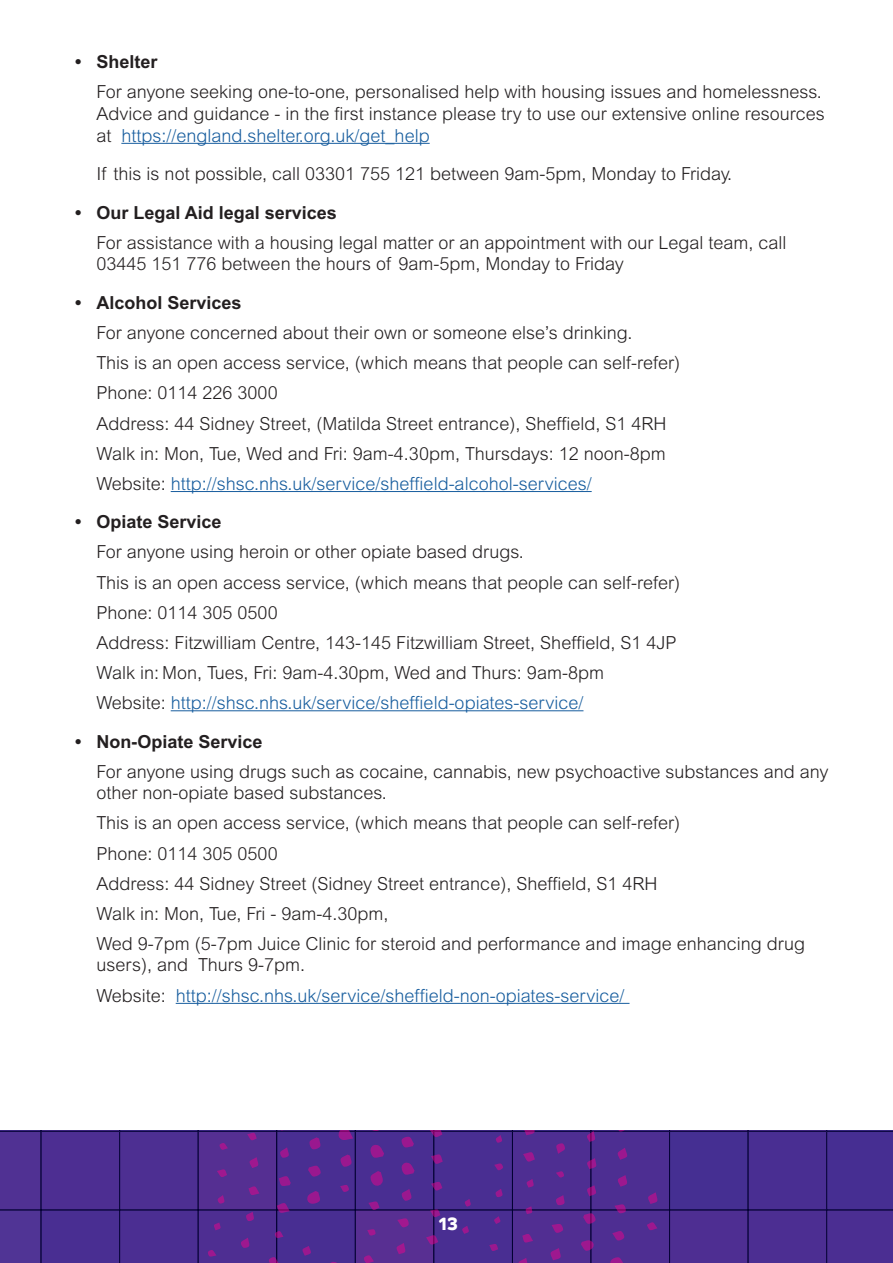
<style>
.page{position:relative;width:893px;height:1263px;background:#fff}
.page>*{position:absolute;margin:0;border:0;box-sizing:border-box;transform-origin:0 0}
.t1{font:300 18px/30.2px "Arial";color:#231f20}
.t2{font:300 18px/30.2px "Arial";color:#175d9e}
.t3{font:700 18px "Arial";color:#231f20}
.t4{font:700 18px "Co Headline";color:#fff}
.s1{color:#175d9e}
.s2{color:#231f20}
</style>
<div class="page">
<svg style="left:0;top:1130px;width:893px;height:133px;background:#4c2c8f"></svg>
<hr style="left:121px;top:143px;width:309px;height:1px;background:#175d9e">
<hr style="left:171px;top:491px;width:421px;height:1px;background:#175d9e">
<hr style="left:171px;top:710px;width:412px;height:1px;background:#175d9e">
<hr style="left:176px;top:1003px;width:453px;height:1px;background:#175d9e">
<p class="t3" style="left:75px;top:51px;width:84px">• Shelter</p>
<p class="t1" style="left:97px;top:81px;width:730px;line-height:21.6px">For anyone seeking one-to-one, personalised help with housing issues and homelessness.<br>Advice and guidance - in the first instance please try to use our extensive online resources at <span class="s1">https://england.shelter.org.uk/get_help</span></p>
<p class="t1" style="left:97px;top:159px;width:637px">If this is not possible, call 03301 755 121 between 9am-5pm, Monday to Friday.</p>
<p class="t3" style="left:75px;top:202px;width:263px">• Our Legal Aid legal services</p>
<p class="t1" style="left:97px;top:232px;width:691px;line-height:21.6px">For assistance with a housing legal matter or an appointment with our Legal team, call<br>03445 151 776 between the hours of 9am-5pm, Monday to Friday</p>
<p class="t3" style="left:75px;top:292px;width:168px">• Alcohol Services</p>
<p class="t1" style="left:97px;top:318px;width:585px">For anyone concerned about their own or someone else’s drinking.<br>This is an open access service, (which means that people can self-refer)<br>Phone: 0114 226 3000<br>Address: 44 Sidney Street, (Matilda Street entrance), Sheffield, S1 4RH Walk in: Mon, Tue, Wed and Fri: 9am-4.30pm, Thursdays: 12 noon-8pm Website: <span class="s1">http://shsc.nhs.uk/service/sheffield-alcohol-services/</span></p>
<p class="t3" style="left:75px;top:512px;width:148px">• Opiate Service</p>
<p class="t1" style="left:97px;top:537px;width:585px">For anyone using heroin or other opiate based drugs.<br>This is an open access service, (which means that people can self-refer)<br>Phone: 0114 305 0500<br>Address: Fitzwilliam Centre, 143-145 Fitzwilliam Street, Sheffield, S1 4JP Walk in: Mon, Tues, Fri: 9am-4.30pm, Wed and Thurs: 9am-8pm<br>Website: <span class="s1">http://shsc.nhs.uk/service/sheffield-opiates-service/</span></p>
<p class="t3" style="left:75px;top:731px;width:189px">• Non-Opiate Service</p>
<p class="t1" style="left:97px;top:760px;width:733px;line-height:21.6px">For anyone using drugs such as cocaine, cannabis, new psychoactive substances and any other non-opiate based substances.</p>
<p class="t1" style="left:97px;top:808px;width:710px">This is an open access service, (which means that people can self-refer)<br>Phone: 0114 305 0500<br>Address: 44 Sidney Street (Sidney Street entrance), Sheffield, S1 4RH<br>Walk in: Mon, Tue, Fri - 9am-4.30pm,<br>Wed 9-7pm (5-7pm Juice Clinic for steroid and performance and image enhancing drug</p>
<p class="t2" style="left:97px;top:950px;width:529px"><span class="s2">users), and Thurs 9-7pm.<br>Website:</span> http://shsc.nhs.uk/service/sheffield-non-opiates-service/</p>
<p class="t4" style="left:439px;top:1213px;width:21px">13</p>
</div>
